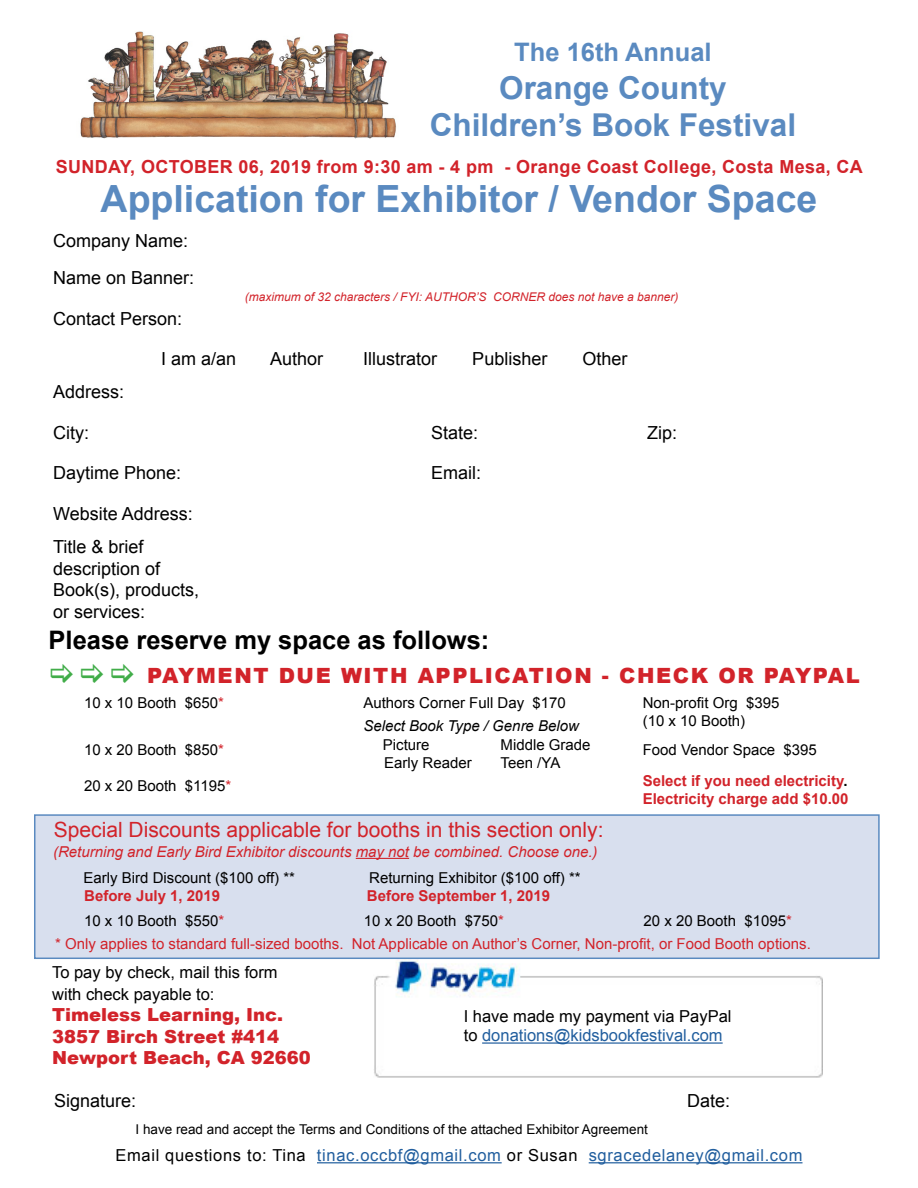
<style>
.page{position:relative;width:918px;height:1188px;background:#fff}
.page>*{position:absolute;margin:0;border:0;box-sizing:border-box;transform-origin:0 0}
.t1{font:700 37.5px "Arial";color:#5a8ac0}
.t2{font:700 31.5px/37.8px "Arial";color:#5a8ac0;text-align:center}
.t3{font:700 25.5px "Arial";color:#000}
.t4{font:700 25.5px "Arial";color:#5a8ac0}
.t5{font:21px "Arial";color:#d2232a}
.t6{font:900 21px "Arial";letter-spacing:.075em;color:#d2232a}
.t7{font:18px/21.6px "Arial";color:#000}
.t8{font:700 18px "Arial";letter-spacing:.02em;color:#d2232a}
.t9{font:900 18px/21.6px "Arial";color:#d2232a}
.t10{font:16.5px "Arial";letter-spacing:.04em;color:#215e9e}
.t11{font:16.5px/19.8px "Arial";color:#215e9e}
.t12{font:16.5px/21.6px "Arial";color:#000}
.t13{font:15px/18px "Arial";color:#000}
.t14{font:700 15px/31.5px "Arial";color:#d2232a}
.t15{font:15px "Arial";color:#d2232a}
.t16{font:italic 15px "Arial";color:#d2232a}
.t17{font:italic 15px "Arial";color:#000}
.t18{font:13.5px "Arial";color:#000}
.t19{font:italic 12px "Arial";color:#d2232a}
.s1{color:#fff}
.s2{color:#d2232a}
.s3{font-weight:400;color:#000}
.s4{color:#000}
</style>
<div class="page">
<img style="left:374px;top:959px;width:448px;height:119px">
<div style="left:34px;top:814px;width:846px;height:145px;background:#d8dfee;border:2px solid #5a8ac0"></div>
<img style="left:80px;top:31px;width:316px;height:108px">
<hr style="left:482px;top:1042px;width:241px;height:2px;background:#215e9e">
<hr style="left:317px;top:1162px;width:185px;height:1px;background:#215e9e">
<hr style="left:589px;top:1162px;width:214px;height:1px;background:#215e9e">
<hr style="left:356px;top:858px;width:53px;height:1px;background:#d2232a">
<h3 class="t4" style="left:514px;top:35px;width:199px">The 16th Annual</h3>
<h2 class="t2" style="left:430px;top:70px;width:368px">Orange County<br>Children’s Book Festival</h2>
<p class="t8" style="left:56px;top:154px;width:809px">SUNDAY, OCTOBER 06, 2019 from 9:30 am - 4 pm - Orange Coast College, Costa Mesa, CA</p>
<h1 class="t1" style="left:101px;top:174px;width:718px">Application for Exhibitor / Vendor Space</h1>
<p class="t7" style="left:53px;top:222px;width:143px;line-height:37.5px">Company Name:<br>Name on Banner:</p>
<p class="t7" style="left:53px;top:308px;width:131px">Contact Person:</p>
<p class="t7" style="left:161px;top:348px;width:164px">I am a/an <span class="s1">❑</span> Author</p>
<p class="t7" style="left:363px;top:348px;width:76px">Illustrator</p>
<p class="t7" style="left:472px;top:348px;width:77px">Publisher</p>
<p class="t7" style="left:582px;top:348px;width:47px">Other</p>
<p class="t7" style="left:53px;top:381px;width:73px">Address:</p>
<p class="t7" style="left:53px;top:422px;width:38px">City:</p>
<p class="t7" style="left:431px;top:422px;width:49px">State:</p>
<p class="t7" style="left:647px;top:422px;width:32px">Zip:</p>
<p class="t7" style="left:53px;top:462px;width:130px">Daytime Phone:</p>
<p class="t7" style="left:431px;top:462px;width:52px">Email:</p>
<p class="t7" style="left:53px;top:497px;width:141px;line-height:33.6px">Website Address:<br>Title &amp; brief</p>
<p class="t7" style="left:53px;top:558px;width:148px">description of<br>Book(s), products, or services:</p>
<p class="t19" style="left:245px;top:289px;width:435px">(maximum of 32 characters / FYI: AUTHOR’S CORNER does not have a banner)</p>
<h3 class="t3" style="left:49px;top:623px;width:442px">Please reserve my space as follows:</h3>
<h3 class="t6" style="left:147px;top:660px;width:714px">PAYMENT DUE WITH APPLICATION - CHECK OR PAYPAL</h3>
<p class="t13" style="left:84px;top:694px;width:142px">10 x 10 Booth $650<span class="s2">*</span></p>
<p class="t13" style="left:84px;top:741px;width:142px">10 x 20 Booth $850<span class="s2">*</span></p>
<p class="t13" style="left:84px;top:777px;width:149px">20 x 20 Booth $1195<span class="s2">*</span></p>
<p class="t13" style="left:363px;top:694px;width:204px">Authors Corner Full Day $170</p>
<p class="t17" style="left:363px;top:716px;width:217px">Select Book Type / Genre Below</p>
<p class="t13" style="left:383px;top:736px;width:48px">Picture</p>
<p class="t13" style="left:501px;top:736px;width:92px">Middle Grade</p>
<p class="t13" style="left:384px;top:754px;width:89px">Early Reader</p>
<p class="t13" style="left:501px;top:754px;width:61px">Teen /YA</p>
<h3 class="t5" style="left:54px;top:816px;width:551px">Special Discounts applicable for booths in this section only:</h3>
<p class="t16" style="left:53px;top:842px;width:546px">(Returning and Early Bird Exhibitor discounts may not be combined. Choose one.)</p>
<p class="t13" style="left:643px;top:694px;width:138px">Non-profit Org $395 (10 x 10 Booth)</p>
<p class="t14" style="left:643px;top:734px;width:206px"><span class="s3">Food Vendor Space $395<br></span>Select if you need electricity<span class="s4">.</span></p>
<p class="t14" style="left:643px;top:784px;width:207px">Electricity charge add $10.00</p>
<p class="t13" style="left:84px;top:869px;width:213px">Early Bird Discount ($100 off) **</p>
<p class="t13" style="left:369px;top:869px;width:213px">Returning Exhibitor ($100 off) **</p>
<p class="t14" style="left:84px;top:880px;width:137px">Before July 1, 2019</p>
<p class="t14" style="left:367px;top:880px;width:185px">Before September 1, 2019</p>
<p class="t15" style="left:55px;top:934px;width:757px">* Only applies to standard full-sized booths. Not Applicable on Author’s Corner, Non-profit, or Food Booth options.</p>
<p class="t13" style="left:84px;top:911px;width:142px">10 x 10 Booth $550<span class="s2">*</span></p>
<p class="t13" style="left:364px;top:911px;width:142px">10 x 20 Booth $750<span class="s2">*</span></p>
<p class="t13" style="left:644px;top:911px;width:150px">20 x 20 Booth $1095<span class="s2">*</span></p>
<p class="t12" style="left:52px;top:962px;width:227px">To pay by check, mail this form with check payable to:</p>
<p class="t9" style="left:52px;top:1003px;width:260px">Timeless Learning, Inc.<br>3857 Birch Street #414<br>Newport Beach, CA 92660</p>
<p class="t11" style="left:464px;top:1006px;width:269px"><span class="s4">I have made my payment via PayPal to</span> donations@kidsbookfestival.com</p>
<p class="t7" style="left:54px;top:1090px;width:84px">Signature:</p>
<p class="t7" style="left:687px;top:1090px;width:45px">Date:</p>
<p class="t18" style="left:136px;top:1120px;width:514px">I have read and accept the Terms and Conditions of the attached Exhibitor Agreement</p>
<p class="t10" style="left:115px;top:1144px;width:688px"><span class="s4">Email questions to: Tina</span> tinac.occbf@gmail.com <span class="s4">or Susan</span> sgracedelaney@gmail.com</p>
</div>
